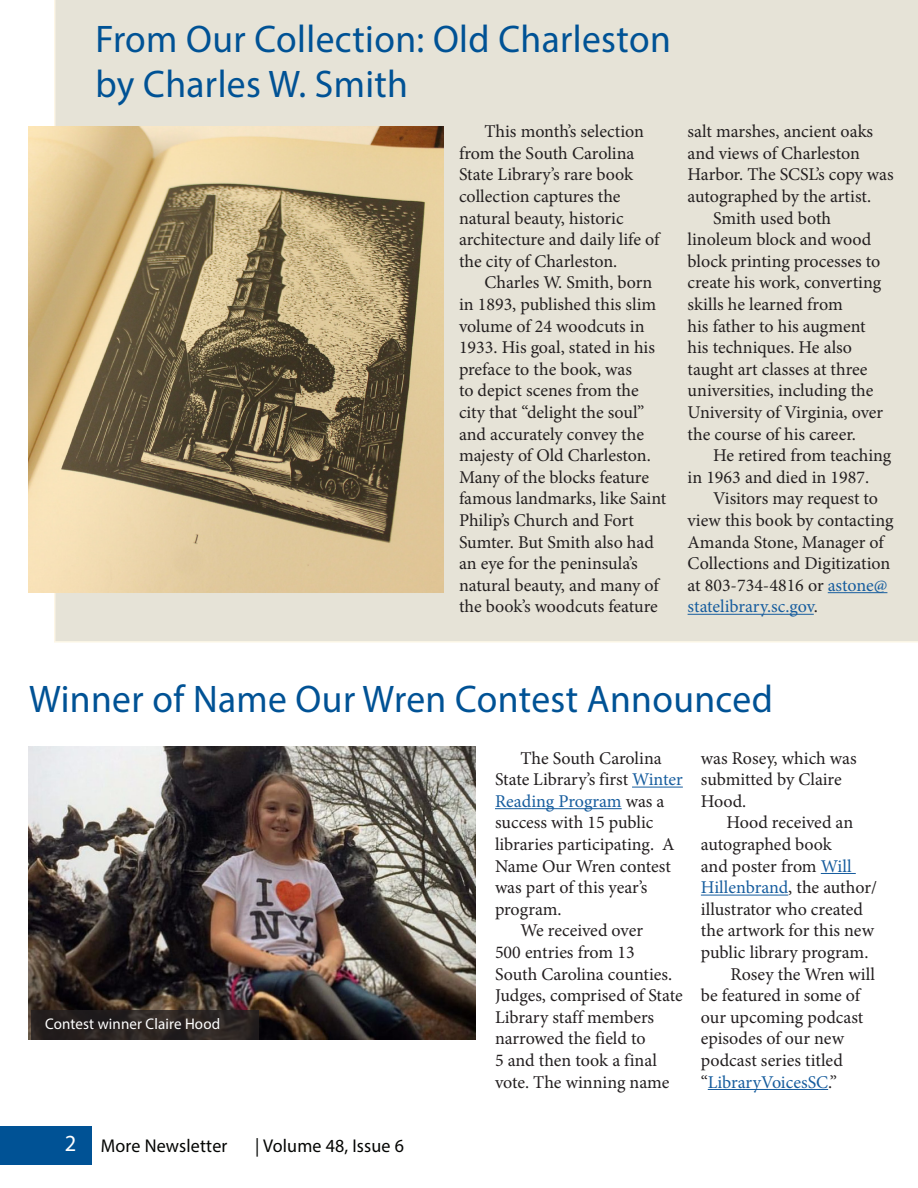
<style>
.page{position:relative;width:918px;height:1188px;background:#fff}
.page>*{position:absolute;margin:0;border:0;box-sizing:border-box;transform-origin:0 0}
.Headings__blue_text{font:38.7px/45px "Myriad Pro";letter-spacing:.01em;color:#005295}
.Page_Numbers{font:23.1px "Myriad Pro";color:#fff}
.Footer_Volume___Issu{font:18.6px "Myriad Pro";letter-spacing:.01em;color:#040503}
.Footer_Title{font:18.6px "Myriad Pro";letter-spacing:.01em;color:#040503}
.t1{font:18px/21.6px "Minion Pro";color:#231f20}
.Caption__white_text{font:15.45px "Myriad Pro";letter-spacing:.01em;color:#fff}
.s1{color:#175d9e}
</style>
<div class="page">
<div style="left:54px;top:0;width:864px;height:643px;background:#e6e3d7"></div>
<div style="left:0;top:1126px;width:92px;height:39px;background:#005295"></div>
<hr style="left:828px;top:592px;width:59px;height:1px;background:#175d9e">
<hr style="left:688px;top:614px;width:126px;height:1px;background:#175d9e">
<hr style="left:632px;top:787px;width:51px;height:1px;background:#175d9e">
<hr style="left:495px;top:808px;width:127px;height:1px;background:#175d9e">
<hr style="left:821px;top:873px;width:35px;height:1px;background:#175d9e">
<hr style="left:701px;top:895px;width:87px;height:1px;background:#175d9e">
<hr style="left:708px;top:1089px;width:120px;height:1px;background:#175d9e">
<img style="left:29px;top:126px;width:415px;height:466px">
<img style="left:29px;top:746px;width:446px;height:293px">
<svg style="left:31px;top:1010px;width:227px;height:30px;background:#292321"></svg>
<p class="Headings__blue_text" style="left:95px;top:16px;width:577px">From Our Collection: Old Charleston by Charles W. Smith</p>
<p class="t1" style="left:459px;top:121px;width:202px;text-indent:26px">This month’s selection from the South Carolina<br>State Library’s rare book collection captures the natural beauty, historic architecture and daily life of the city of Charleston.</p>
<p class="t1" style="left:459px;top:272px;width:209px;text-indent:26px">Charles W. Smith, born in 1893, published this slim volume of 24 woodcuts in<br>1933. His goal, stated in his preface to the book, was<br>to depict scenes from the city that “delight the soul” and accurately convey the majesty of Old Charleston.<br>Many of the blocks feature famous landmarks, like Saint<br>Philip’s Church and Fort<br>Sumter. But Smith also had an eye for the peninsula’s natural beauty, and many of the book’s woodcuts feature</p>
<p class="t1" style="left:688px;top:121px;width:208px">salt marshes, ancient oaks and views of Charleston<br>Harbor. The SCSL’s copy was autographed by the artist.</p>
<p class="t1" style="left:688px;top:207px;width:197px;text-indent:26px">Smith used both linoleum block and wood block printing processes to create his work, converting skills he learned from<br>his father to his augment his techniques. He also taught art classes at three universities, including the<br>University of Virginia, over the course of his career.</p>
<p class="t1" style="left:688px;top:445px;width:205px;text-indent:26px">He retired from teaching in 1963 and died in 1987.</p>
<p class="t1" style="left:688px;top:488px;width:207px;text-indent:26px">Visitors may request to view this book by contacting<br>Amanda Stone, Manager of<br>Collections and Digitization at 803-734-4816 or <span class="s1">astone@ statelibrary.sc.gov</span>.</p>
<p class="Headings__blue_text" style="left:29px;top:676px;width:745px">Winner of Name Our Wren Contest Announced</p>
<p class="Caption__white_text" style="left:45px;top:1014px;width:177px">Contest winner Claire Hood</p>
<p class="Page_Numbers" style="left:65px;top:1129px;width:13px">2</p>
<p class="Footer_Title" style="left:101px;top:1135px;width:128px">More Newsletter</p>
<p class="Footer_Volume___Issu" style="left:255px;top:1135px;width:150px">| Volume 48, Issue 6</p>
<p class="t1" style="left:495px;top:747px;width:189px;text-indent:26px">The South Carolina<br>State Library’s first <span class="s1">Winter<br>Reading Program</span> was a success with 15 public libraries participating. A<br>Name Our Wren contest was part of this year’s program.</p>
<p class="t1" style="left:495px;top:920px;width:189px;text-indent:26px">We received over<br>500 entries from 13<br>South Carolina counties.<br>Judges, comprised of State<br>Library staff members narrowed the field to<br>5 and then took a final vote. The winning name</p>
<p class="t1" style="left:701px;top:747px;width:157px">was Rosey, which was submitted by Claire<br>Hood.</p>
<p class="t1" style="left:701px;top:812px;width:178px;text-indent:26px">Hood received an autographed book<br>and poster from <span class="s1">Will<br>Hillenbrand</span>, the author/ illustrator who created the artwork for this new public library program.</p>
<p class="t1" style="left:701px;top:963px;width:176px;text-indent:30px">Rosey the Wren will be featured in some of our upcoming podcast episodes of our new podcast series titled “<span class="s1">LibraryVoicesSC</span>.”</p>
</div>
